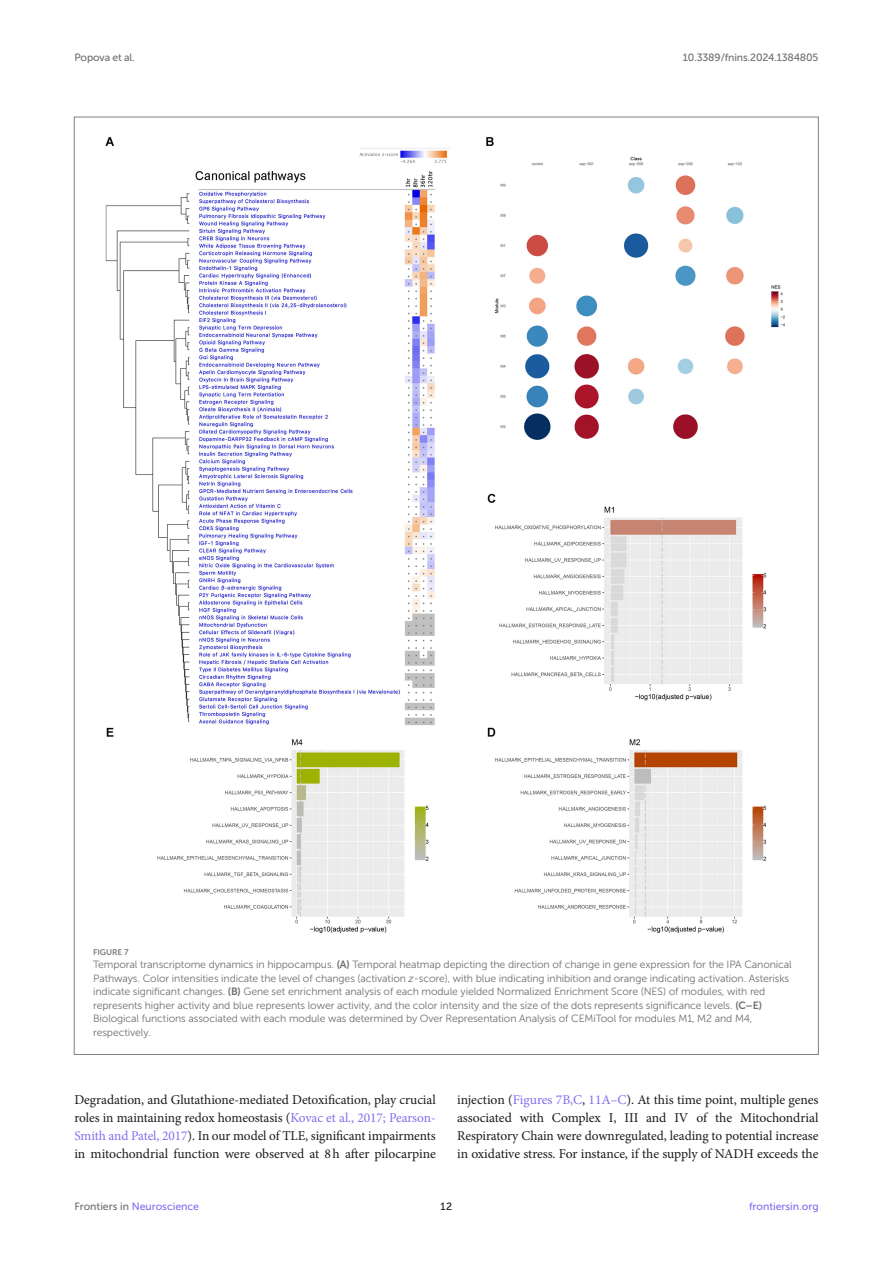
<style>
.page{position:relative;width:893px;height:1263px;background:#fff}
.page>*{position:absolute;margin:0;border:0;box-sizing:border-box;transform-origin:0 0}
.TEXT{font:13.5px/18px "Minion Pro";letter-spacing:-.005em;color:#1b1c1b;text-align:justify}
.FIG_LEG{font:10.5px/13.5px "Museo Sans 300";letter-spacing:-.01em;color:#706f70}
.t1{font:10.5px "Museo Sans 500";color:#856df0}
.t2{font:10.5px "Museo Sans 500";letter-spacing:-.015em;color:#706f70}
.t3{font:10.5px "Museo Sans 500";color:#1b1c1b}
.FIG_HD{font:8.25px "Museo Sans 700";letter-spacing:-.01em;color:#7e7f7f}
.s1{font-family:"Museo Sans 700"}
.s2{font-style:italic}
.s3{color:#856df0}
.s4{color:#706f70}
</style>
<div class="page">
<img style="left:105px;top:137px;width:680px;height:796px">
<p class="t2" style="left:74px;top:51px;width:62px">Popova et al.</p>
<p class="t2" style="left:683px;top:51px;width:137px">10.3389/fnins.2024.1384805</p>
<p class="FIG_HD" style="left:93px;top:947px;width:37px">FIGURE 7</p>
<p class="FIG_LEG" style="left:93px;top:958px;width:700px">Temporal transcriptome dynamics in hippocampus. <span class="s1">(A)</span> Temporal heatmap depicting the direction of change in gene expression for the IPA Canonical Pathways. Color intensities indicate the level of changes (activation <span class="s2">z</span>-score), with blue indicating inhibition and orange indicating activation. Asterisks indicate significant changes. <span class="s1">(B)</span> Gene set enrichment analysis of each module yielded Normalized Enrichment Score (NES) of modules, with red represents higher activity and blue represents lower activity, and the color intensity and the size of the dots represents significance levels. <span class="s1">(C–E)<br></span>Biological functions associated with each module was determined by Over Representation Analysis of CEMiTool for modules M1, M2 and M4, respectively.</p>
<p class="TEXT" style="left:74px;top:1091px;width:363px">Degradation, and Glutathione-mediated Detoxification, play crucial roles in maintaining redox homeostasis (<span class="s3">Kovac et al., 2017; Pearson-Smith and Patel, 2017</span>). In our model of TLE, significant impairments in mitochondrial function were observed at 8h after pilocarpine</p>
<p class="TEXT" style="left:457px;top:1091px;width:363px">injection (<span class="s3">Figures 7B,C</span>, <span class="s3">11A–C</span>). At this time point, multiple genes associated with Complex I, III and IV of the Mitochondrial Respiratory Chain were downregulated, leading to potential increase in oxidative stress. For instance, if the supply of NADH exceeds the</p>
<p class="t1" style="left:74px;top:1200px;width:126px"><span class="s4">Frontiers in</span> Neuroscience</p>
<p class="t3" style="left:441px;top:1200px;width:13px">12</p>
<p class="t1" style="left:749px;top:1200px;width:71px">frontiersin.org</p>
</div>
